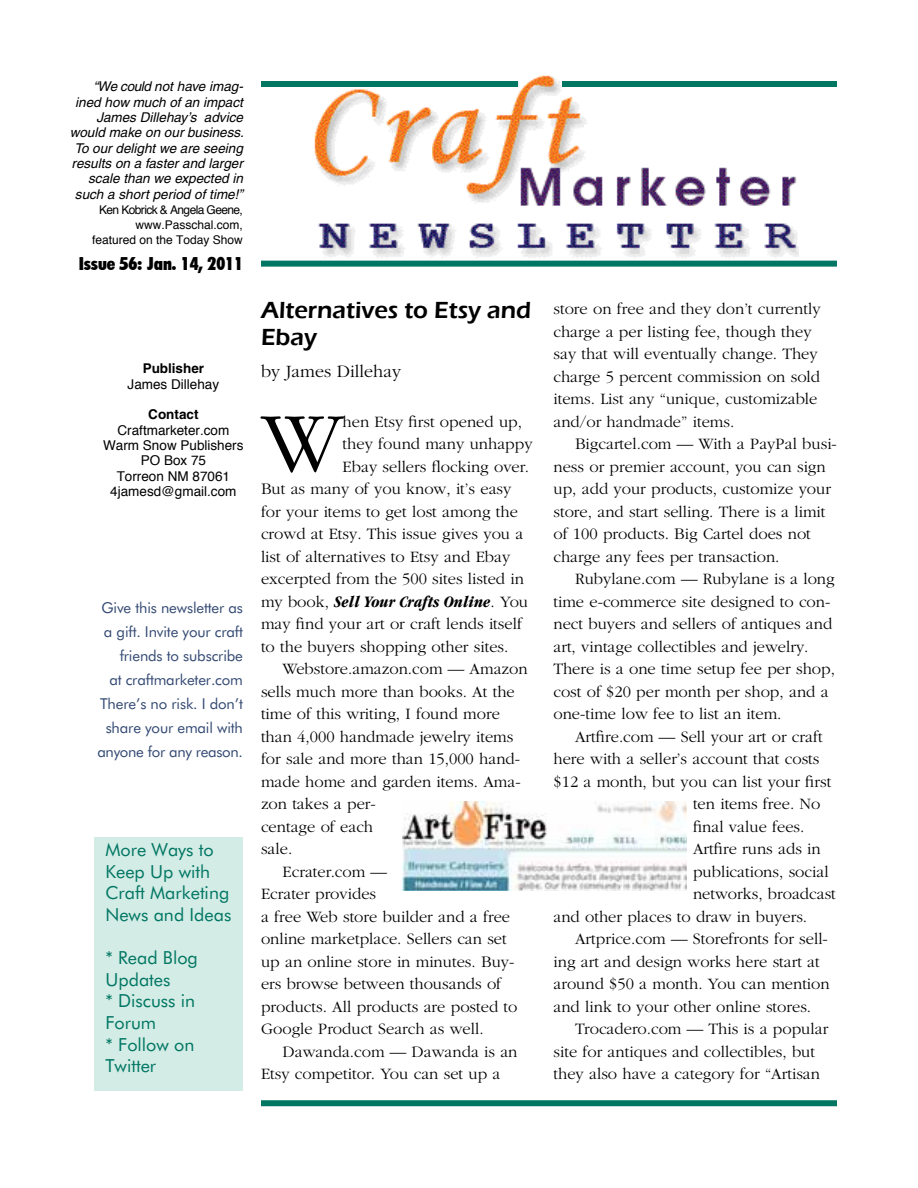
<style>
.page{position:relative;width:918px;height:1188px;background:#fff}
.page>*{position:absolute;margin:0;border:0;box-sizing:border-box;transform-origin:0 0}
.t1{font:300 88.8px "Garamond";color:#000}
.t2{font:600 24px/27px "Eras ITC";color:#000}
.t3{font:18px/21.6px "Futura Book BT";color:#007663}
.t4{font:900 condensed 18px "Futura BT";color:#000}
.t5{font:300 18px "Garamond";color:#000}
.t6{font:300 16.5px/22.5px "Garamond";color:#000}
.t7{font:italic 700 condensed 16.5px "Garamond";color:#000}
.t8{font:15px/24px "Futura Book BT";letter-spacing:-.01em;color:#334972;text-align:right}
.t9{font:italic 13.5px/15.3px "Helvetica";color:#000;text-align:right}
.t10{font:13.5px/15.3px "Helvetica";color:#000;text-align:center}
.t11{font:700 13.5px "Helvetica";color:#000}
.t12{font:12px/15.3px "Helvetica";color:#000;text-align:right}
.s1{font-weight:300;font-style:normal;font-stretch:normal}
</style>
<div class="page">
<img style="left:312px;top:75px;width:486px;height:186px">
<div style="left:261px;top:81px;width:257px;height:6px;background:#007663"></div>
<div style="left:261px;top:261px;width:576px;height:6px;background:#007663"></div>
<div style="left:562px;top:81px;width:275px;height:6px;background:#007663"></div>
<div style="left:261px;top:1100px;width:576px;height:6px;background:#007663"></div>
<div style="left:94px;top:837px;width:149px;height:254px;background:#d3ece5"></div>
<img style="left:403px;top:802px;width:283px;height:88px">
<p class="t9" style="left:70px;top:79px;width:175px">“We could not have imag&shy;ined how much of an impact<br>James Dillehay’s advice would make on our business.<br>To our delight we are seeing results on a faster and larger scale than we expected in such a short period of time!”</p>
<p class="t12" style="left:92px;top:202px;width:152px">Ken Kobrick &amp; Angela Geene, www.Passchal.com, featured on the Today Show</p>
<p class="t4" style="left:79px;top:252px;width:166px">Issue 56: Jan. 14, 2011</p>
<h2 class="t2" style="left:261px;top:297px;width:272px">Alternatives to Etsy and<br>Ebay</h2>
<p class="t11" style="left:143px;top:360px;width:63px">Publisher</p>
<p class="t10" style="left:128px;top:376px;width:93px">James Dillehay</p>
<p class="t11" style="left:148px;top:406px;width:52px">Contact</p>
<p class="t10" style="left:103px;top:422px;width:142px">Craftmarketer.com<br>Warm Snow Publishers<br>PO Box 75<br>Torreon NM 87061<br>4jamesd@gmail.com</p>
<h1 class="t1" style="left:261px;top:397px;width:83px">W</h1>
<p class="t6" style="left:343px;top:411px;width:181px">hen Etsy first opened up,</p>
<p class="t5" style="left:261px;top:361px;width:142px">by James Dillehay</p>
<p class="t6" style="left:343px;top:433px;width:192px">they found many unhappy</p>
<p class="t6" style="left:343px;top:456px;width:188px">Ebay sellers flocking over.</p>
<p class="t6" style="left:261px;top:478px;width:252px">But as many of you know, it’s easy</p>
<p class="t6" style="left:261px;top:501px;width:259px">for your items to get lost among the</p>
<p class="t6" style="left:261px;top:523px;width:264px">crowd at Etsy. This issue gives you a</p>
<p class="t6" style="left:261px;top:546px;width:251px">list of alternatives to Etsy and Ebay</p>
<p class="t6" style="left:261px;top:568px;width:265px">excerpted from the 500 sites listed in</p>
<p class="t7" style="left:261px;top:592px;width:269px"><span class="s1">my book,</span> Sell Your Crafts Online<span class="s1">. You</span></p>
<p class="t6" style="left:261px;top:613px;width:263px">may find your art or craft lends itself</p>
<p class="t6" style="left:261px;top:636px;width:249px">to the buyers shopping other sites.</p>
<p class="t6" style="left:283px;top:658px;width:247px">Webstore.amazon.com — Amazon</p>
<p class="t6" style="left:261px;top:681px;width:255px">sells much more than books. At the</p>
<p class="t6" style="left:261px;top:703px;width:240px">time of this writing, I found more</p>
<p class="t6" style="left:261px;top:726px;width:254px">than 4,000 handmade jewelry items</p>
<p class="t6" style="left:261px;top:748px;width:261px">for sale and more than 15,000 hand-</p>
<p class="t6" style="left:261px;top:771px;width:261px">made home and garden items. Ama-</p>
<p class="t6" style="left:261px;top:793px;width:116px">zon takes a per-</p>
<p class="t6" style="left:261px;top:816px;width:114px">centage of each</p>
<p class="t6" style="left:261px;top:838px;width:33px">sale.</p>
<p class="t6" style="left:283px;top:861px;width:106px">Ecrater.com —</p>
<p class="t6" style="left:261px;top:883px;width:117px">Ecrater provides</p>
<p class="t6" style="left:261px;top:906px;width:251px">a free Web store builder and a free</p>
<p class="t6" style="left:261px;top:928px;width:247px">online marketplace. Sellers can set</p>
<p class="t6" style="left:261px;top:951px;width:255px">up an online store in minutes. Buy-</p>
<p class="t6" style="left:261px;top:973px;width:242px">ers browse between thousands of</p>
<p class="t6" style="left:261px;top:996px;width:258px">products. All products are posted to</p>
<p class="t6" style="left:261px;top:1018px;width:224px">Google Product Search as well.</p>
<p class="t6" style="left:283px;top:1041px;width:236px">Dawanda.com — Dawanda is an</p>
<p class="t6" style="left:261px;top:1063px;width:241px">Etsy competitor. You can set up a</p>
<p class="t8" style="left:97px;top:596px;width:147px">Give this newsletter as a gift. Invite your craft friends to subscribe<br>at craftmarketer.com<br>There’s no risk. I don’t share your email with anyone for any reason.</p>
<p class="t3" style="left:105px;top:839px;width:127px">More Ways to<br>Keep Up with<br>Craft Marketing<br>News and Ideas</p>
<p class="t3" style="left:105px;top:947px;width:94px">* Read Blog<br>Updates<br>* Discuss in<br>Forum<br>* Follow on<br>Twitter</p>
<p class="t6" style="left:554px;top:298px;width:269px">store on free and they don’t currently charge a per listing fee, though they say that will eventually change. They charge 5 percent commission on sold items. List any “unique, customizable and/or handmade” items.</p>
<p class="t6" style="left:554px;top:433px;width:285px;text-indent:22px">Bigcartel.com — With a PayPal busi&shy;ness or premier account, you can sign up, add your products, customize your store, and start selling. There is a limit of 100 products. Big Cartel does not charge any fees per transaction.</p>
<p class="t6" style="left:554px;top:568px;width:283px;text-indent:22px">Rubylane.com — Rubylane is a long time e-commerce site designed to con&shy;nect buyers and sellers of antiques and art, vintage collectibles and jewelry.<br>There is a one time setup fee per shop, cost of $20 per month per shop, and a one-time low fee to list an item.</p>
<p class="t6" style="left:575px;top:726px;width:249px">Artfire.com — Sell your art or craft</p>
<p class="t6" style="left:554px;top:748px;width:268px">here with a seller’s account that costs</p>
<p class="t6" style="left:554px;top:771px;width:279px">$12 a month, but you can list your first</p>
<p class="t6" style="left:693px;top:793px;width:129px">ten items free. No</p>
<p class="t6" style="left:693px;top:816px;width:113px">final value fees.</p>
<p class="t6" style="left:693px;top:838px;width:129px">Artfire runs ads in</p>
<p class="t6" style="left:693px;top:861px;width:137px">publications, social</p>
<p class="t6" style="left:693px;top:883px;width:144px">networks, broadcast</p>
<p class="t6" style="left:554px;top:906px;width:255px">and other places to draw in buyers.</p>
<p class="t6" style="left:575px;top:928px;width:254px">Artprice.com — Storefronts for sell-</p>
<p class="t6" style="left:554px;top:951px;width:268px">ing art and design works here start at</p>
<p class="t6" style="left:554px;top:973px;width:278px">around $50 a month. You can mention</p>
<p class="t6" style="left:554px;top:996px;width:259px">and link to your other online stores.</p>
<p class="t6" style="left:575px;top:1018px;width:255px">Trocadero.com — This is a popular</p>
<p class="t6" style="left:554px;top:1041px;width:263px">site for antiques and collectibles, but</p>
<p class="t6" style="left:554px;top:1063px;width:268px">they also have a category for “Artisan</p>
</div>
